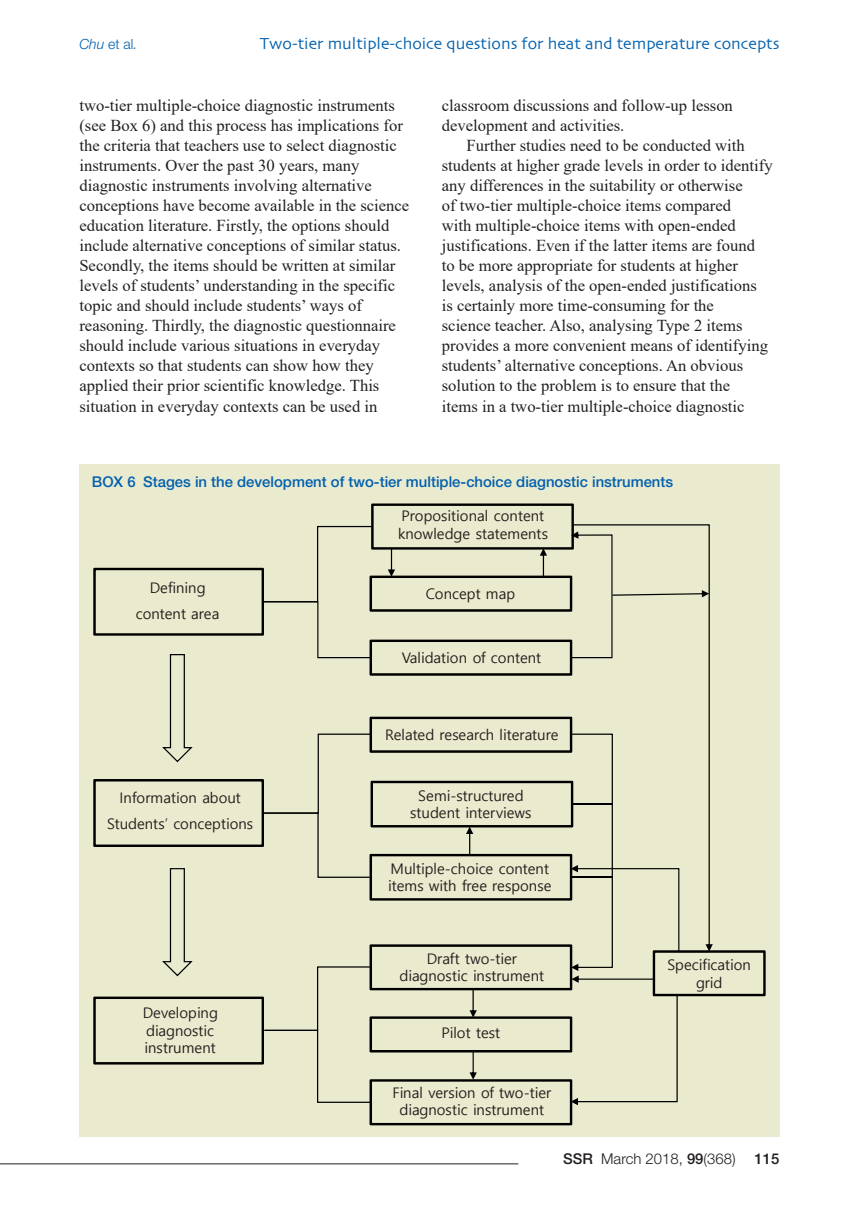
<style>
.page{position:relative;width:844px;height:1216px;background:#fff}
.page>*{position:absolute;margin:0;border:0;box-sizing:border-box;transform-origin:0 0}
.CH_body_tx{font:16.62px/19.9px "Times New Roman";color:#231f20}
.CH_running_head_rect{font:16.62px "Skia Regular 1 1";color:#0160ae}
.CH_B_head{font:500 14.88px "Helvetica Neue LT Std";color:#0160ae}
.t1{font:300 14.88px "Helvetica Neue LT Std";color:#231f20}
.t2{font:500 14.88px "Helvetica Neue LT Std";color:#231f20}
.t3{font:14.53px/17.5px "Malgun Gothic";color:#231f20;text-align:center}
.CH_running_head_rect-2{font:italic 300 14px "Helvetica Neue LT Std";color:#0160ae}
.s1{font-style:normal}
.s2{font-weight:500}
</style>
<div class="page">
<hr style="left:0;top:1163px;width:518px;height:1px;background:#231f20">
<div style="left:79px;top:464px;width:700px;height:672px;background:#eaeacf"></div>
<svg style="left:93px;top:503px;width:672px;height:622px"></svg>
<p class="CH_running_head_rect-2" style="left:79px;top:36px;width:59px">Chu <span class="s1">et al</span>.</p>
<p class="CH_running_head_rect" style="left:260px;top:34px;width:521px">Two-tier multiple-choice questions for heat and temperature concepts</p>
<p class="CH_body_tx" style="left:79px;top:95px;width:331px">two-tier multiple-choice diagnostic instruments (see Box 6) and this process has implications for the criteria that teachers use to select diagnostic instruments. Over the past 30 years, many diagnostic instruments involving alternative conceptions have become available in the science education literature. Firstly, the options should include alternative conceptions of similar status.<br>Secondly, the items should be written at similar levels of students’ understanding in the specific topic and should include students’ ways of reasoning. Thirdly, the diagnostic questionnaire should include various situations in everyday contexts so that students can show how they applied their prior scientific knowledge. This situation in everyday contexts can be used in</p>
<p class="CH_body_tx" style="left:441px;top:95px;width:292px">classroom discussions and follow-up lesson development and activities.</p>
<p class="CH_body_tx" style="left:441px;top:135px;width:332px;text-indent:25px">Further studies need to be conducted with students at higher grade levels in order to identify any differences in the suitability or otherwise<br>of two-tier multiple-choice items compared<br>with multiple-choice items with open-ended justifications. Even if the latter items are found<br>to be more appropriate for students at higher levels, analysis of the open-ended justifications<br>is certainly more time-consuming for the<br>science teacher. Also, analysing Type 2 items provides a more convenient means of identifying students’ alternative conceptions. An obvious solution to the problem is to ensure that the<br>items in a two-tier multiple-choice diagnostic</p>
<p class="CH_B_head" style="left:92px;top:473px;width:582px">BOX 6 Stages in the development of two-tier multiple-choice diagnostic instruments</p>
<p class="t3" style="left:136px;top:575px;width:85px;line-height:26.2px">Defining content area</p>
<p class="t3" style="left:107px;top:784px;width:147px;line-height:26.2px">Information about<br>Students’ conceptions</p>
<p class="t3" style="left:143px;top:1004px;width:77px;text-align:left">Developing diagnostic instrument</p>
<p class="t3" style="left:398px;top:507px;width:151px;text-align:left">Propositional content knowledge statements</p>
<p class="t3" style="left:425px;top:585px;width:91px">Concept map</p>
<p class="t3" style="left:402px;top:649px;width:141px">Validation of content</p>
<p class="t3" style="left:385px;top:725px;width:175px">Related research literature</p>
<p class="t3" style="left:410px;top:787px;width:123px">Semi-structured student interviews</p>
<p class="t3" style="left:388px;top:860px;width:165px;text-align:left">Multiple-choice content items with free response</p>
<p class="t3" style="left:399px;top:949px;width:146px">Draft two-tier diagnostic instrument</p>
<p class="t3" style="left:441px;top:1024px;width:60px">Pilot test</p>
<p class="t3" style="left:667px;top:956px;width:85px">Specification grid</p>
<p class="t3" style="left:392px;top:1083px;width:160px">Final version of two-tier diagnostic instrument</p>
<p class="t1" style="left:563px;top:1149px;width:174px"><span class="s2">SSR</span> March 2018, <span class="s2">99</span>(368)</p>
<p class="t2" style="left:754px;top:1149px;width:26px">115</p>
</div>
